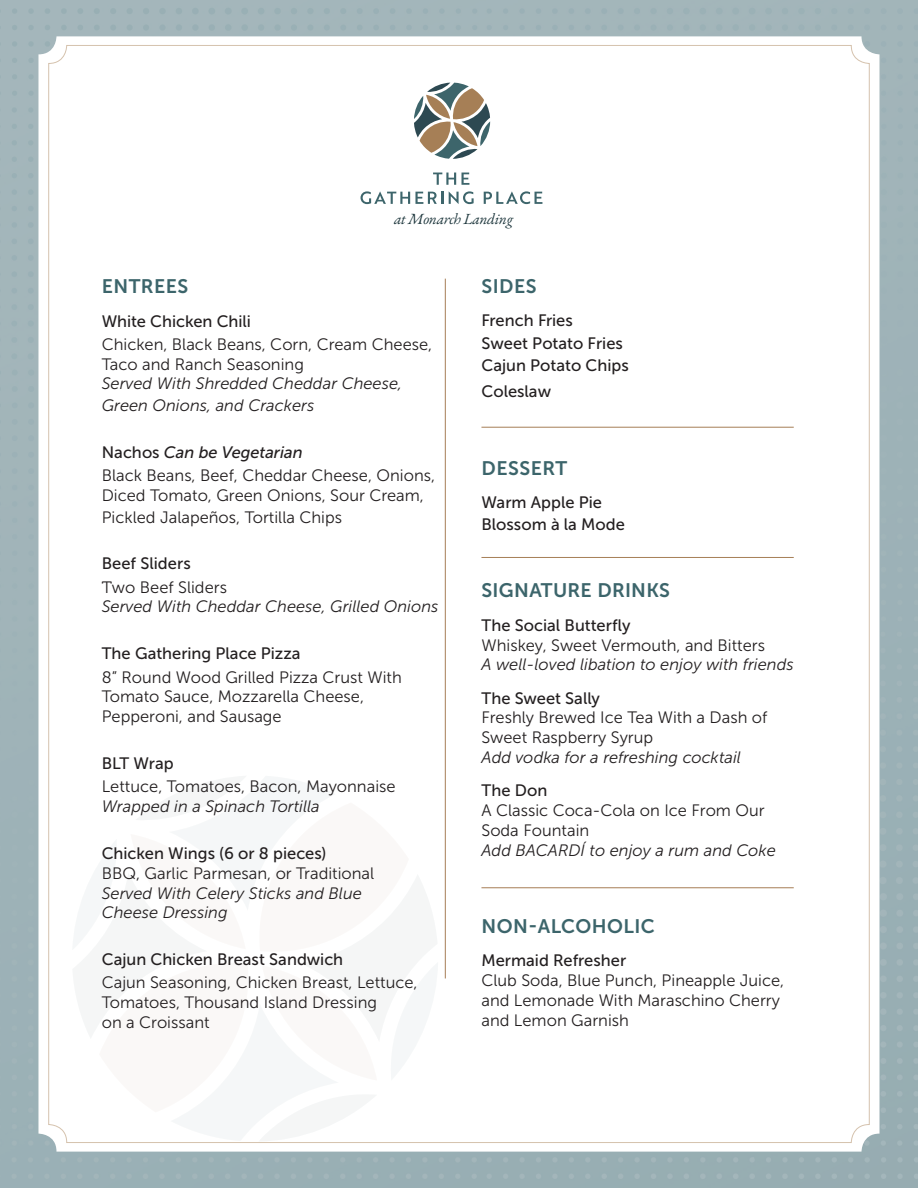
<style>
.page{position:relative;width:918px;height:1188px;background:#fff}
.page>*{position:absolute;margin:0;border:0;box-sizing:border-box;transform-origin:0 0}
.Base{font:19.5px "Museo Sans 700";letter-spacing:.025em;color:#3c656b}
.Base-2{font:16.5px/19.8px "Museo Sans 300";color:#231f20}
.Base-3{font:italic 16.5px/19.8px "Museo Sans 300";color:#231f20}
.Base-4{font:16.5px "Museo Sans 500";color:#231f20}
.Base-5{font:italic 16.5px "Museo Sans 500";letter-spacing:-.005em;color:#231f20}
.t1{font:italic 15.45px "EB Garamond";letter-spacing:-.02em;color:#1f383e}
.s1{font-style:normal}
.s2{font-family:"Museo 300"}
.s3{font-style:italic}
.s4{font-family:"Museo Sans 500"}
</style>
<div class="page">
<svg style="left:414px;top:83px;width:76px;height:76px"></svg>
<svg style="left:433px;top:173px;width:23px;height:12px"></svg>
<svg style="left:462px;top:173px;width:7px;height:12px"></svg>
<svg style="left:361px;top:191px;width:82px;height:13px"></svg>
<svg style="left:449px;top:191px;width:25px;height:13px"></svg>
<svg style="left:484px;top:191px;width:58px;height:13px"></svg>
<hr style="left:481px;top:427px;width:313px;height:1px;background:#a67e56">
<hr style="left:481px;top:557px;width:313px;height:1px;background:#a67e56">
<hr style="left:481px;top:888px;width:313px;height:1px;background:#a67e56">
<hr style="left:445px;top:279px;width:1px;height:699px;background:#a67e56">
<p class="t1" style="left:394px;top:209px;width:121px">at Monarch Landing</p>
<p class="Base" style="left:102px;top:276px;width:88px">ENTREES</p>
<p class="Base-4" style="left:102px;top:312px;width:151px">White Chicken Chili</p>
<p class="Base-2" style="left:102px;top:334px;width:332px">Chicken, Black Beans, Corn, Cream Cheese,<br>Taco and Ranch Seasoning</p>
<p class="Base-3" style="left:102px;top:373px;width:302px;line-height:21.6px">Served With Shredded Cheddar Cheese,<br>Green Onions, and Crackers</p>
<p class="Base-5" style="left:102px;top:443px;width:202px"><span class="s1">Nachos</span> Can be Vegetarian</p>
<p class="Base-2" style="left:102px;top:466px;width:335px">Black Beans, Beef, Cheddar Cheese, Onions,<br>Diced Tomato, Green Onions, Sour Cream,</p>
<p class="Base-2" style="left:102px;top:507px;width:242px">Pickled Jalapeños, Tortilla Chips</p>
<p class="Base-4" style="left:102px;top:555px;width:90px">Beef Sliders</p>
<p class="Base-2" style="left:102px;top:577px;width:127px"><span class="s2">T</span>wo Beef Sliders</p>
<p class="Base-3" style="left:102px;top:597px;width:338px">Served With Cheddar Cheese, Grilled Onions</p>
<p class="Base-4" style="left:102px;top:645px;width:200px">The Gathering Place Pizza</p>
<p class="Base-2" style="left:102px;top:667px;width:302px">8” Round Wood Grilled Pizza Crust With<br>Tomato Sauce, Mozzarella Cheese,<br>Pepperoni, and Sausage</p>
<p class="Base-4" style="left:102px;top:754px;width:73px">BLT Wrap</p>
<p class="Base-2" style="left:102px;top:777px;width:295px">Lettuce, Tomatoes, Bacon, Mayonnaise<br><span class="s3">Wrapped in a Spinach Tortilla</span></p>
<p class="Base-4" style="left:102px;top:844px;width:226px">Chicken Wings (6 or 8 pieces)</p>
<p class="Base-3" style="left:102px;top:863px;width:274px"><span class="s1">BBQ, Garlic Parmesan, or Traditional<br></span>Served With Celery Sticks and Blue<br>Cheese Dressing</p>
<p class="Base-4" style="left:102px;top:950px;width:243px">Cajun Chicken Breast Sandwich</p>
<p class="Base-2" style="left:102px;top:973px;width:317px">Cajun Seasoning, Chicken Breast, Lettuce,<br>Tomatoes, Thousand Island Dressing<br>on a Croissant</p>
<p class="Base" style="left:481px;top:276px;width:57px">SIDES</p>
<p class="Base-4" style="left:481px;top:312px;width:93px">French Fries</p>
<p class="Base-4" style="left:481px;top:334px;width:143px">Sweet Potato Fries</p>
<p class="Base-4" style="left:481px;top:357px;width:149px">Cajun Potato Chips</p>
<p class="Base-4" style="left:481px;top:383px;width:71px">Coleslaw</p>
<p class="Base" style="left:481px;top:457px;width:87px">DESSERT</p>
<p class="Base-4" style="left:481px;top:493px;width:122px">Warm Apple Pie</p>
<p class="Base-4" style="left:481px;top:515px;width:145px">Blossom à la Mode</p>
<p class="Base" style="left:481px;top:580px;width:190px">SIGNATURE DRINKS</p>
<p class="Base-2" style="left:481px;top:615px;width:285px"><span class="s4">The Social Butterfly<br></span>Whiskey, Sweet Vermouth, and Bitters</p>
<p class="Base-3" style="left:481px;top:655px;width:314px">A well-loved libation to enjoy with friends</p>
<p class="Base-4" style="left:481px;top:689px;width:120px">The Sweet Sally</p>
<p class="Base-2" style="left:481px;top:708px;width:287px">Freshly Brewed Ice Tea With a Dash of<br>Sweet Raspberry Syrup</p>
<p class="Base-3" style="left:481px;top:748px;width:261px">Add vodka for a refreshing cocktail</p>
<p class="Base-4" style="left:481px;top:782px;width:67px">The Don</p>
<p class="Base-2" style="left:481px;top:801px;width:285px">A Classic Coca-Cola on Ice From Our<br>Soda Fountain</p>
<p class="Base-3" style="left:481px;top:840px;width:296px">Add BACARDÍ to enjoy a rum and Coke</p>
<p class="Base" style="left:481px;top:916px;width:175px">NON-ALCOHOLIC</p>
<p class="Base-4" style="left:481px;top:952px;width:146px">Mermaid Refresher</p>
<p class="Base-2" style="left:481px;top:971px;width:304px">Club Soda, Blue Punch, Pineapple Juice, and Lemonade With Maraschino Cherry and Lemon Garnish</p>
</div>
